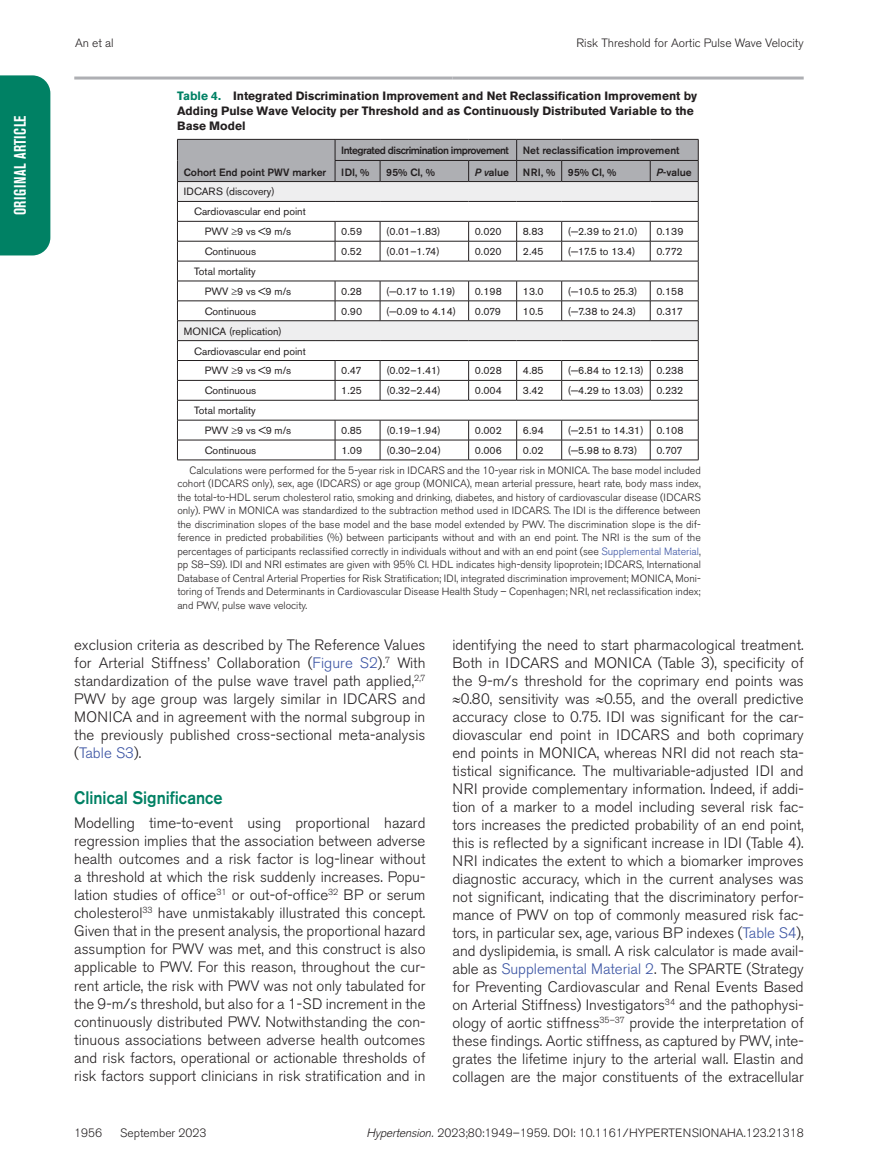
<style>
.page{position:relative;width:878px;height:1175px;background:#fff}
.page>*{position:absolute;margin:0;border:0;box-sizing:border-box;transform-origin:0 0}
.t1{font:500 18px "Akzidenz Grotesk BE";color:#008164;scale:.9 1}
.t2{font:700 condensed 16.5px "Akzidenz Grotesk BE";color:#fff;scale:.9 1}
.t3{font:300 15px/18px "Akzidenz Grotesk BE";color:#231f20;text-align:justify}
.t4{font:700 12px/15px "Akzidenz Grotesk BE";color:#231f20}
.t5{font:300 12px "Akzidenz Grotesk BE";color:#231f20}
.t6{font:300 10.5px/13.5px "Akzidenz Grotesk BE";color:#231f20;text-align:justify}
.t7{font:10.5px/20px "Akzidenz Grotesk BE";color:#231f20}
.t8{font:500 10.5px "Akzidenz Grotesk BE";color:#231f20}
.t9{font:500 10.5px "Akzidenz Grotesk BE";letter-spacing:-.045em;color:#231f20}
.s1{color:#008164}
.s2{font-style:italic}
.s3{color:#3a53a3}
.s4{font-family:"Akzidenz Grotesk";font-style:italic}
</style>
<div class="page">
<div style="left:0;top:75px;width:50px;height:180px;background:#008164"></div>
<svg style="left:452px;top:76px;width:351px;height:4px"></svg>
<svg style="left:74px;top:76px;width:378px;height:4px;background:#c1c2c5"></svg>
<svg style="left:177px;top:139px;width:522px;height:321px"></svg>
<hr style="left:650px;top:459px;width:48px;height:1px;background:#231f20">
<p class="t2" style="left:11px;top:215px;width:112px;rotate:-90deg">Original Article</p>
<p class="t5" style="left:75px;top:36px;width:40px">An et al</p>
<p class="t5" style="left:576px;top:36px;width:229px">Risk Threshold for Aortic Pulse Wave Velocity</p>
<p class="t4" style="left:177px;top:89px;width:521px"><span class="s1">Table 4.</span> Integrated Discrimination Improvement and Net Reclassification Improvement by<br>Adding Pulse Wave Velocity per Threshold and as Continuously Distributed Variable to the<br>Base Model</p>
<p class="t8" style="left:184px;top:165px;width:144px">Cohort End point PWV marker</p>
<p class="t9" style="left:341px;top:144px;width:169px">Integrated discrimination improvement</p>
<p class="t8" style="left:523px;top:144px;width:158px">Net reclassification improvement</p>
<p class="t8" style="left:341px;top:165px;width:30px">IDI, %</p>
<p class="t8" style="left:386px;top:165px;width:50px">95% CI, %</p>
<p class="t8" style="left:475px;top:165px;width:36px"><span class="s2">P v</span>alue</p>
<p class="t8" style="left:523px;top:165px;width:95px">NRI, % 95% CI, %</p>
<p class="t8" style="left:656px;top:165px;width:37px"><span class="s2">P</span>-value</p>
<p class="t7" style="left:184px;top:182px;width:93px">IDCARS (discovery)</p>
<p class="t7" style="left:194px;top:202px;width:113px">Cardiovascular end point</p>
<p class="t7" style="left:205px;top:221px;width:88px">PWV ≥9 vs &lt;9 m/s</p>
<p class="t7" style="left:341px;top:221px;width:22px">0.59</p>
<p class="t7" style="left:386px;top:221px;width:56px">(0.01–1.83)</p>
<p class="t7" style="left:475px;top:221px;width:28px">0.020</p>
<p class="t7" style="left:523px;top:221px;width:22px">8.83</p>
<p class="t7" style="left:568px;top:221px;width:71px">(−2.39 to 21.0)</p>
<p class="t7" style="left:656px;top:221px;width:29px">0.139</p>
<p class="t7" style="left:205px;top:241px;width:53px">Continuous</p>
<p class="t7" style="left:341px;top:241px;width:22px">0.52</p>
<p class="t7" style="left:386px;top:241px;width:55px">(0.01–1.74)</p>
<p class="t7" style="left:475px;top:241px;width:28px">0.020</p>
<p class="t7" style="left:523px;top:241px;width:22px">2.45</p>
<p class="t7" style="left:568px;top:241px;width:69px">(−17.5 to 13.4)</p>
<p class="t7" style="left:656px;top:241px;width:28px">0.772</p>
<p class="t7" style="left:205px;top:261px;width:88px;text-indent:-10px">Total mortality<br>PWV ≥9 vs &lt;9 m/s</p>
<p class="t7" style="left:341px;top:281px;width:22px">0.28</p>
<p class="t7" style="left:386px;top:281px;width:71px">(−0.17 to 1.19)</p>
<p class="t7" style="left:475px;top:281px;width:29px">0.198</p>
<p class="t7" style="left:523px;top:281px;width:22px">13.0</p>
<p class="t7" style="left:568px;top:281px;width:71px">(−10.5 to 25.3)</p>
<p class="t7" style="left:656px;top:281px;width:29px">0.158</p>
<p class="t7" style="left:205px;top:301px;width:53px">Continuous</p>
<p class="t7" style="left:341px;top:301px;width:22px">0.90</p>
<p class="t7" style="left:386px;top:301px;width:71px">(−0.09 to 4.14)</p>
<p class="t7" style="left:475px;top:301px;width:28px">0.079</p>
<p class="t7" style="left:523px;top:301px;width:22px">10.5</p>
<p class="t7" style="left:568px;top:301px;width:70px">(−7.38 to 24.3)</p>
<p class="t7" style="left:656px;top:301px;width:28px">0.317</p>
<p class="t7" style="left:184px;top:321px;width:100px">MONICA (replication)</p>
<p class="t7" style="left:194px;top:341px;width:113px">Cardiovascular end point</p>
<p class="t7" style="left:205px;top:361px;width:88px">PWV ≥9 vs &lt;9 m/s</p>
<p class="t7" style="left:341px;top:361px;width:22px">0.47</p>
<p class="t7" style="left:386px;top:361px;width:56px">(0.02–1.41)</p>
<p class="t7" style="left:475px;top:361px;width:28px">0.028</p>
<p class="t7" style="left:523px;top:361px;width:22px">4.85</p>
<p class="t7" style="left:568px;top:361px;width:117px">(−6.84 to 12.13) 0.238</p>
<p class="t7" style="left:205px;top:381px;width:53px">Continuous</p>
<p class="t7" style="left:341px;top:381px;width:22px">1.25</p>
<p class="t7" style="left:386px;top:381px;width:56px">(0.32–2.44)</p>
<p class="t7" style="left:475px;top:381px;width:29px">0.004</p>
<p class="t7" style="left:523px;top:381px;width:22px">3.42</p>
<p class="t7" style="left:568px;top:381px;width:117px">(−4.29 to 13.03) 0.232</p>
<p class="t7" style="left:205px;top:400px;width:88px;text-indent:-10px">Total mortality<br>PWV ≥9 vs &lt;9 m/s</p>
<p class="t7" style="left:341px;top:420px;width:22px">0.85</p>
<p class="t7" style="left:386px;top:420px;width:56px">(0.19–1.94)</p>
<p class="t7" style="left:475px;top:420px;width:28px">0.002</p>
<p class="t7" style="left:523px;top:420px;width:22px">6.94</p>
<p class="t7" style="left:568px;top:420px;width:117px">(−2.51 to 14.31) 0.108</p>
<p class="t7" style="left:205px;top:440px;width:53px">Continuous</p>
<p class="t7" style="left:341px;top:440px;width:22px">1.09</p>
<p class="t7" style="left:386px;top:440px;width:56px">(0.30–2.04)</p>
<p class="t7" style="left:475px;top:440px;width:29px">0.006</p>
<p class="t7" style="left:523px;top:440px;width:22px">0.02</p>
<p class="t7" style="left:568px;top:440px;width:71px">(−5.98 to 8.73)</p>
<p class="t7" style="left:656px;top:440px;width:28px">0.707</p>
<p class="t6" style="left:177px;top:463px;width:525px;text-indent:12px">Calculations were performed for the 5-year risk in IDCARS and the 10-year risk in MONICA. The base model included cohort (IDCARS only), sex, age (IDCARS) or age group (MONICA), mean arterial pressure, heart rate, body mass index, the total-to-HDL serum cholesterol ratio, smoking and drinking, diabetes, and history of cardiovascular disease (IDCARS only). PWV in MONICA was standardized to the subtraction method used in IDCARS. The IDI is the difference between the discrimination slopes of the base model and the base model extended by PWV. The discrimination slope is the dif&shy;ference in predicted probabilities (%) between participants without and with an end point. The NRI is the sum of the percentages of participants reclassified correctly in individuals without and with an end point (see <span class="s3">Supplemental Material</span>, pp S8–S9). IDI and NRI estimates are given with 95% CI. HDL indicates high-density lipoprotein; IDCARS, International Database of Central Arterial Properties for Risk Stratification; IDI, integrated discrimination improvement; MONICA, Moni&shy;toring of Trends and Determinants in Cardiovascular Disease Health Study – Copenhagen; NRI, net reclassification index; and PWV, pulse wave velocity.</p>
<p class="t3" style="left:74px;top:636px;width:353px">exclusion criteria as described by The Reference Values for Arterial Stiffness’ Collaboration (<span class="s3">Figure S2</span>).<sup>7</sup> With standardization of the pulse wave travel path applied,<sup>2,7<br></sup>PWV by age group was largely similar in IDCARS and MONICA and in agreement with the normal subgroup in the previously published cross-sectional meta-analysis (<span class="s3">Table S3</span>).</p>
<p class="t1" style="left:74px;top:787px;width:166px">Clinical Significance</p>
<p class="t3" style="left:74px;top:814px;width:353px">Modelling time-to-event using proportional hazard regression implies that the association between adverse health outcomes and a risk factor is log-linear without a threshold at which the risk suddenly increases. Popu&shy;lation studies of office<sup>31</sup> or out-of-office<sup>32</sup> BP or serum cholesterol<sup>33</sup> have unmistakably illustrated this concept.<br>Given that in the present analysis, the proportional hazard assumption for PWV was met, and this construct is also applicable to PWV. For this reason, throughout the cur&shy;rent article, the risk with PWV was not only tabulated for the 9-m/s threshold, but also for a 1-SD increment in the continuously distributed PWV. Notwithstanding the con&shy;tinuous associations between adverse health outcomes and risk factors, operational or actionable thresholds of risk factors support clinicians in risk stratification and in</p>
<p class="t3" style="left:452px;top:636px;width:353px">identifying the need to start pharmacological treatment.<br>Both in IDCARS and MONICA (Table 3), specificity of the 9-m/s threshold for the coprimary end points was ≈0.80, sensitivity was ≈0.55, and the overall predictive accuracy close to 0.75. IDI was significant for the car&shy;diovascular end point in IDCARS and both coprimary end points in MONICA, whereas NRI did not reach sta&shy;tistical significance. The multivariable-adjusted IDI and NRI provide complementary information. Indeed, if addi&shy;tion of a marker to a model including several risk fac&shy;tors increases the predicted probability of an end point, this is reflected by a significant increase in IDI (Table 4).<br>NRI indicates the extent to which a biomarker improves diagnostic accuracy, which in the current analyses was not significant, indicating that the discriminatory perfor&shy;mance of PWV on top of commonly measured risk fac&shy;tors, in particular sex, age, various BP indexes (<span class="s3">Table S4</span>), and dyslipidemia, is small. A risk calculator is made avail&shy;able as <span class="s3">Supplemental Material 2</span>. The SPARTE (Strategy for Preventing Cardiovascular and Renal Events Based on Arterial Stiffness) Investigators<sup>34</sup> and the pathophysi&shy;ology of aortic stiffness<sup>35–37</sup> provide the interpretation of these findings. Aortic stiffness, as captured by PWV, inte&shy;grates the lifetime injury to the arterial wall. Elastin and collagen are the major constituents of the extracellular</p>
<p class="t5" style="left:74px;top:1126px;width:29px">1956</p>
<p class="t5" style="left:120px;top:1126px;width:88px">September 2023</p>
<p class="t5" style="left:366px;top:1126px;width:438px"><span class="s4">Hypertension.</span> 2023;80:1949–1959. DOI: 10.1161/HYPERTENSIONAHA.123.21318</p>
</div>
